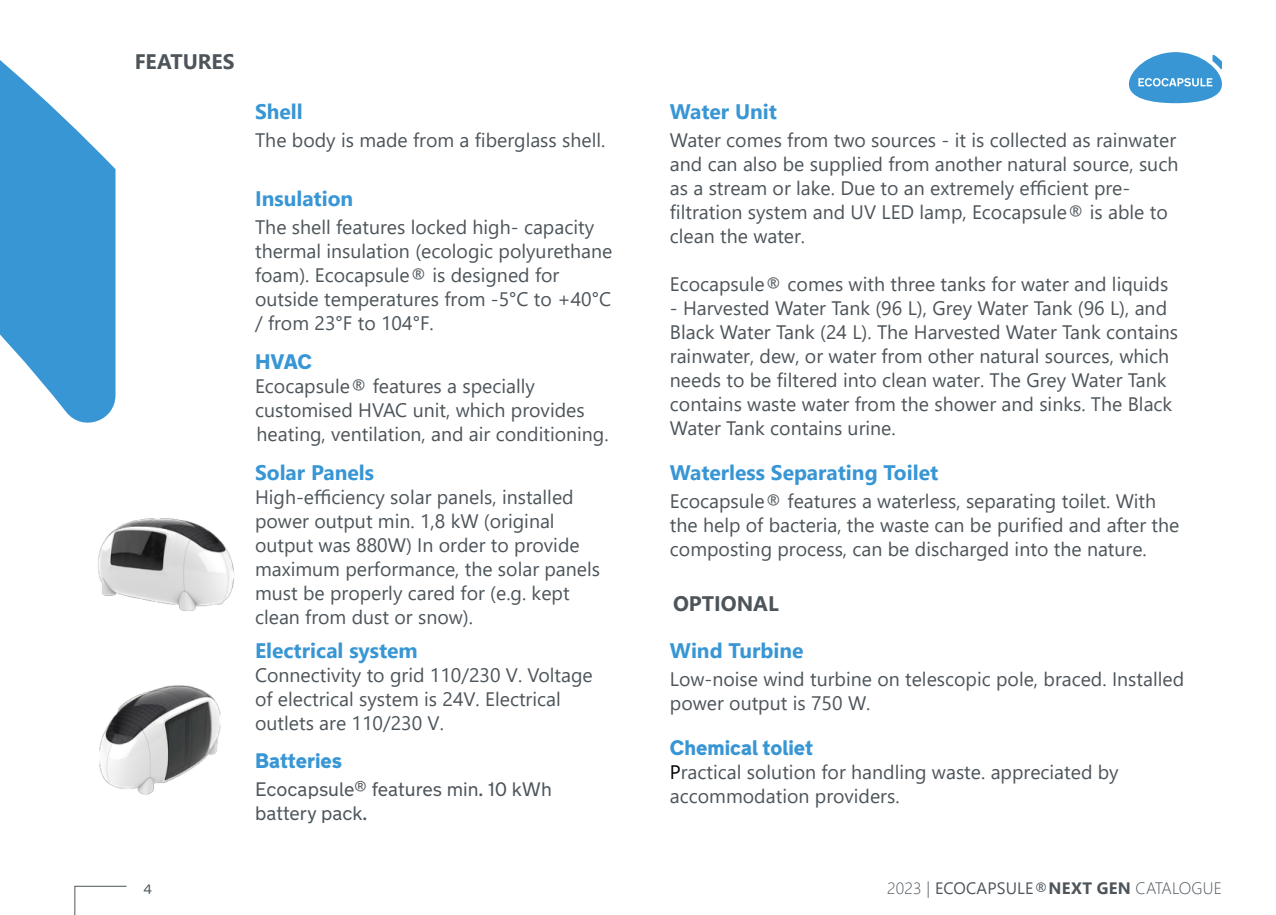
<style>
.page{position:relative;width:1276px;height:915px;background:#fff}
.page>*{position:absolute;margin:0;border:0;box-sizing:border-box;transform-origin:0 0}
.t1{font:700 21px "Segoe UI";color:#3896d4}
.t2{font:900 21px "New Transport";color:#3896d4}
.t3{font:700 21px "Segoe UI";color:#4d555b}
.t4{font:19.5px/24px "Segoe UI";color:#4d555b}
.t5{font:19.5px/24px "New Transport";color:#4d555b}
.t6{font:300 16.5px "Segoe UI";letter-spacing:.01em;color:#4d555b}
.t7{font:13.5px "New Transport";color:#4d555b}
.s1{color:#000}
.s2{font-weight:400}
.s3{font-weight:700}
</style>
<div class="page">
<svg style="left:74px;top:885px;width:53px;height:29px"></svg>
<svg style="left:1129px;top:52px;width:93px;height:51px"></svg>
<svg style="left:0;top:60px;width:115px;height:360px;fill:#3896d4"></svg>
<img style="left:75px;top:411px;width:159px;height:185px">
<img style="left:99px;top:596px;width:130px;height:199px">
<p class="t3" style="left:135px;top:47px;width:101px">fEaTurEs</p>
<p class="t1" style="left:255px;top:96px;width:49px">shell</p>
<p class="t4" style="left:255px;top:127px;width:352px">The body is made from a fiberglass shell.</p>
<p class="t1" style="left:255px;top:183px;width:100px">insulation</p>
<p class="t4" style="left:255px;top:214px;width:359px">The shell features locked high- capacity thermal insulation (ecologic polyurethane foam). Ecocapsule® is designed for outside temperatures from -5°C to +40°C / from 23°F to 104°F.</p>
<p class="t2" style="left:255px;top:348px;width:58px">HVAC</p>
<p class="t4" style="left:255px;top:373px;width:355px">Ecocapsule® features a specially customised HVAC unit, which provides heating, ventilation, and air conditioning.</p>
<p class="t1" style="left:255px;top:457px;width:120px">solar Panels</p>
<p class="t4" style="left:255px;top:483px;width:346px">High-efficiency solar panels, installed power output min. 1,8 kW (original output was 880W) In order to provide maximum performance, the solar panels must be properly cared for (e.g. kept clean from dust or snow).</p>
<p class="t1" style="left:255px;top:634px;width:164px">Electrical system</p>
<p class="t4" style="left:255px;top:661px;width:339px">Connectivity to grid 110/230 V. Voltage of electrical system is 24V. Electrical outlets are 110/230 V.</p>
<p class="t2" style="left:255px;top:746px;width:89px">Batteries</p>
<p class="t5" style="left:255px;top:777px;width:298px">Ecocapsule® features min. 10 kWh battery pack.</p>
<p class="t1" style="left:670px;top:96px;width:109px">Water unit</p>
<p class="t4" style="left:670px;top:127px;width:510px">Water comes from two sources - it is collected as rainwater and can also be supplied from another natural source, such as a stream or lake. Due to an extremely efficient pre&shy;filtration system and UV LED lamp, Ecocapsule® is able to clean the water.</p>
<p class="t4" style="left:670px;top:271px;width:500px">Ecocapsule® comes with three tanks for water and liquids</p>
<p class="t4" style="left:670px;top:295px;width:510px">- Harvested Water Tank (96 L), Grey Water Tank (96 L), and Black Water Tank (24 L). The Harvested Water Tank contains rainwater, dew, or water from other natural sources, which needs to be filtered into clean water. The Grey Water Tank contains waste water from the shower and sinks. The Black Water Tank contains urine.</p>
<p class="t1" style="left:670px;top:457px;width:270px">Waterless separating Toilet</p>
<p class="t4" style="left:670px;top:488px;width:511px">Ecocapsule® features a waterless, separating toilet. With the help of bacteria, the waste can be purified and after the composting process, can be discharged into the nature.</p>
<p class="t3" style="left:673px;top:588px;width:107px">oPTioNal</p>
<p class="t1" style="left:670px;top:635px;width:135px">Wind Turbine</p>
<p class="t4" style="left:670px;top:666px;width:516px">Low-noise wind turbine on telescopic pole, braced. Installed power output is 750 W.</p>
<p class="t2" style="left:670px;top:733px;width:145px">Chemical toliet</p>
<p class="t4" style="left:670px;top:758px;width:450px"><span class="s1">P</span>ractical solution for handling waste. appreciated by accommodation providers.</p>
<p class="t7" style="left:144px;top:880px;width:10px">4</p>
<p class="t6" style="left:887px;top:875px;width:336px">2023 | <span class="s2">ECOCAPSULE®</span><span class="s3">NEXT GEN</span> CATALOGUE</p>
</div>
